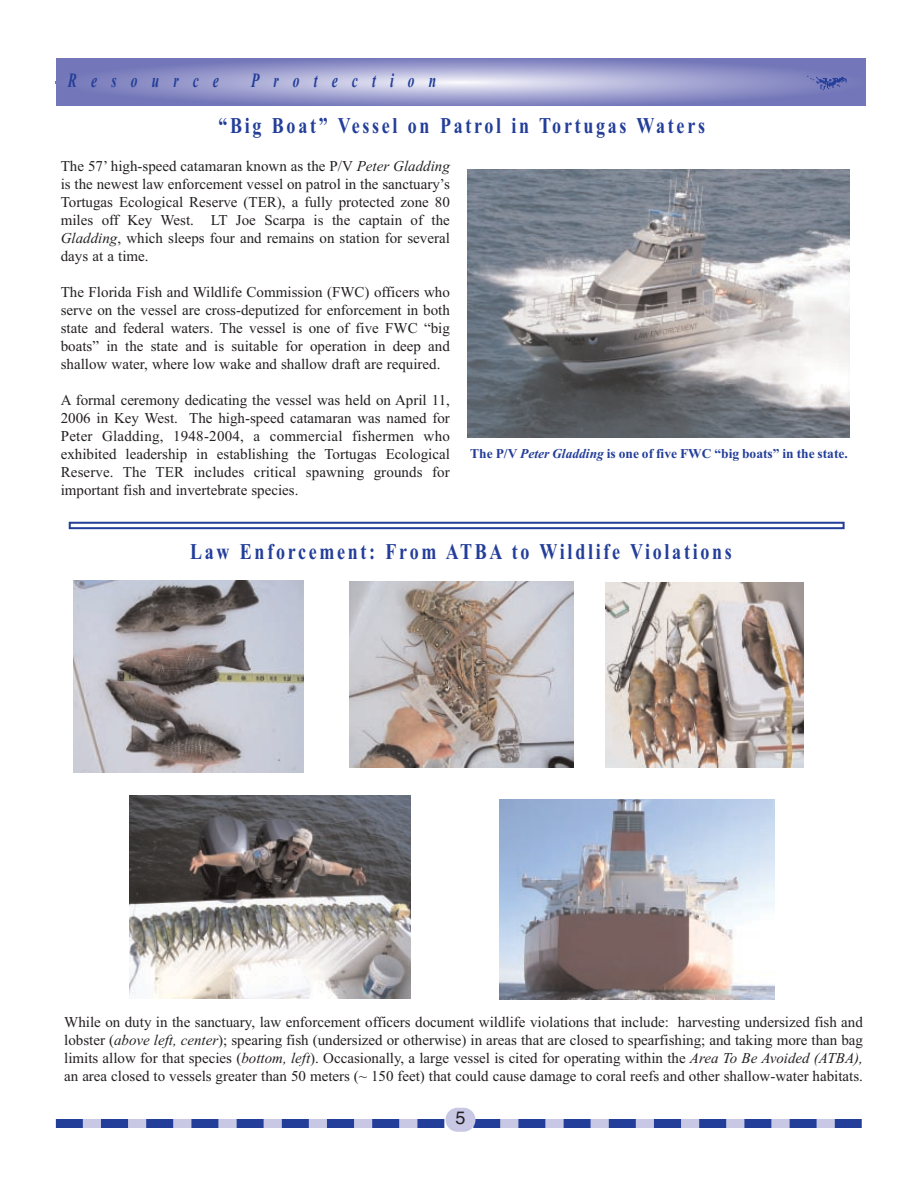
<style>
.page{position:relative;width:918px;height:1188px;background:#fff}
.page>*{position:absolute;margin:0;border:0;box-sizing:border-box;transform-origin:0 0}
.t1{font:700 22.5px "Times";letter-spacing:.15em;color:#233e99;scale:.8 1}
.t2{font:italic 700 20.25px "Times";letter-spacing:1.05em;color:#233e99;scale:.67 1}
.t3{font:18px "Helvetica";color:#231f20}
.t4{font:15px/18px "Times";color:#231f20;text-align:justify}
.t5{font:700 13.5px "Times";color:#233e99}
.s1{font-style:italic}
</style>
<div class="page">
<svg style="left:83px;top:1119px;width:334px;height:9px;background:#6a79b9"></svg>
<div style="left:56px;top:1119px;width:27px;height:9px;background:#233e99"></div>
<div style="left:417px;top:1119px;width:27px;height:9px;background:#233e99"></div>
<svg style="left:500px;top:1119px;width:335px;height:9px;background:#6a7aba"></svg>
<div style="left:473px;top:1119px;width:27px;height:9px;background:#233e99"></div>
<div style="left:835px;top:1119px;width:27px;height:9px;background:#233e99"></div>
<div style="left:446px;top:1108px;width:30px;height:24px;background:#c8c8e5;border-radius:12px"></div>
<svg style="left:56px;top:58px;width:810px;height:48px;background:#9597ca"></svg>
<img style="left:73px;top:581px;width:230px;height:191px">
<img style="left:349px;top:581px;width:225px;height:186px">
<img style="left:605px;top:583px;width:198px;height:185px">
<img style="left:129px;top:796px;width:281px;height:203px">
<img style="left:500px;top:800px;width:275px;height:199px">
<img style="left:468px;top:169px;width:381px;height:268px">
<img style="left:794px;top:59px;width:56px;height:38px">
<svg style="left:69px;top:522px;width:776px;height:7px"></svg>
<h2 class="t2" style="left:68px;top:73px;width:227px">Resource</h2>
<h2 class="t2" style="left:251px;top:73px;width:278px">Protection</h2>
<h1 class="t1" style="left:218px;top:118px;width:610px">“Big Boat” Vessel on Patrol in Tortugas Waters</h1>
<p class="t4" style="left:61px;top:158px;width:391px">The 57’ high-speed catamaran known as the P/V <span class="s1">Peter Gladding </span>is the newest law enforcement vessel on patrol in the sanctuary’s Tortugas Ecological Reserve (TER), a fully protected zone 80 miles off Key West. LT Joe Scarpa is the captain of the <span class="s1">Gladding</span>, which sleeps four and remains on station for several days at a time.</p>
<p class="t4" style="left:61px;top:284px;width:391px">The Florida Fish and Wildlife Commission (FWC) officers who serve on the vessel are cross-deputized for enforcement in both state and federal waters. The vessel is one of five FWC “big boats” in the state and is suitable for operation in deep and shallow water, where low wake and shallow draft are required.</p>
<p class="t4" style="left:61px;top:392px;width:391px">A formal ceremony dedicating the vessel was held on April 11, 2006 in Key West. The high-speed catamaran was named for Peter Gladding, 1948-2004, a commercial fishermen who exhibited leadership in establishing the Tortugas Ecological Reserve. The TER includes critical spawning grounds for important fish and invertebrate species.</p>
<p class="t5" style="left:470px;top:450px;width:379px">The P/V <span class="s1">Peter Gladding</span> is one of five FWC “big boats” in the state.</p>
<h1 class="t1" style="left:190px;top:544px;width:679px">Law Enforcement: From ATBA to Wildlife Violations</h1>
<p class="t4" style="left:64px;top:1014px;width:800px">While on duty in the sanctuary, law enforcement officers document wildlife violations that include: harvesting undersized fish and lobster (<span class="s1">above left, center</span>); spearing fish (undersized or otherwise) in areas that are closed to spearfishing; and taking more than bag limits allow for that species (<span class="s1">bottom, left</span>). Occasionally, a large vessel is cited for operating within the <span class="s1">Area To Be Avoided (ATBA), </span>an area closed to vessels greater than 50 meters (~ 150 feet) that could cause damage to coral reefs and other shallow-water habitats.</p>
<p class="t3" style="left:455px;top:1111px;width:12px">5</p>
</div>
